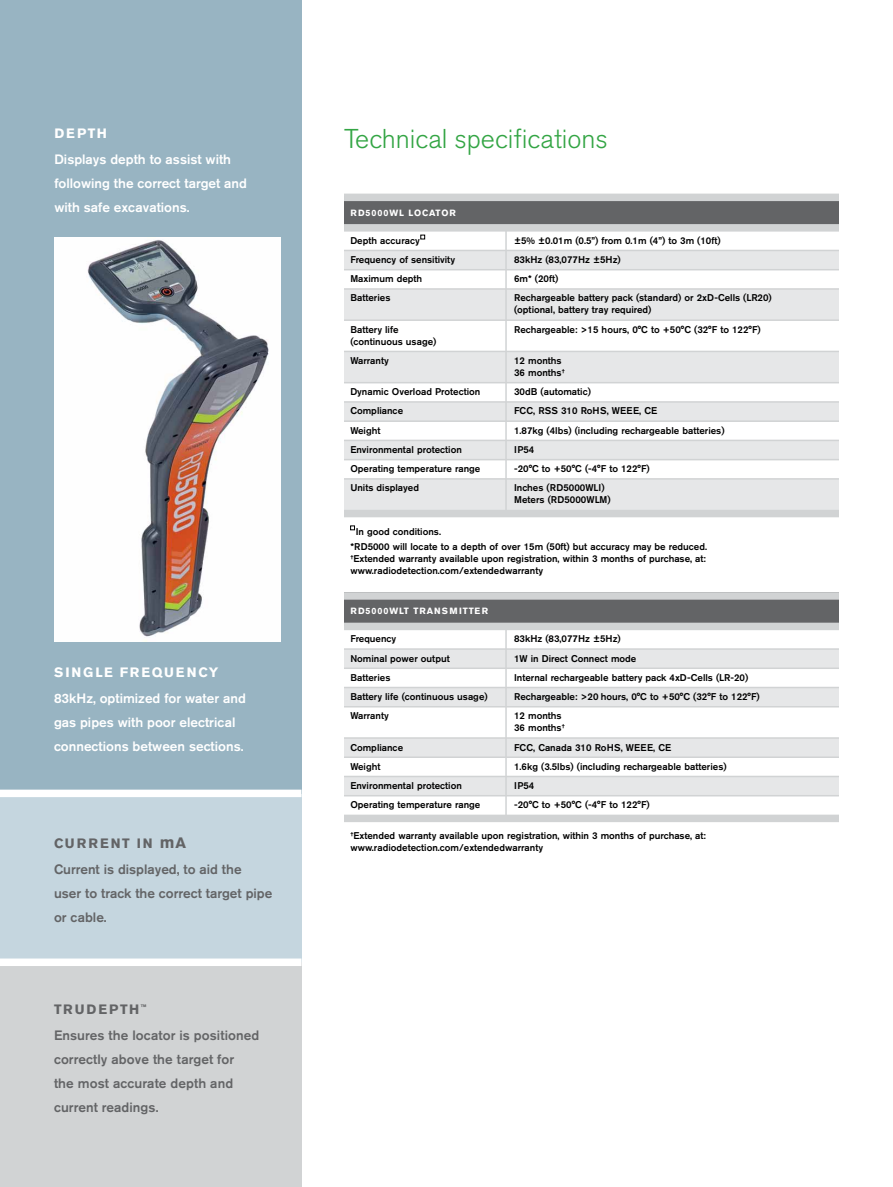
<style>
.page{position:relative;width:893px;height:1187px;background:#fff}
.page>*{position:absolute;margin:0;border:0;box-sizing:border-box;transform-origin:0 0}
.t1{font:300 27px "Akzidenz Grotesk BE";color:#33a544}
.t2{font:500 13.5px/24px "Akzidenz Grotesk BE";letter-spacing:.005em;color:#636466}
.t3{font:500 13.5px/24px "Akzidenz Grotesk BE";color:#fff}
.t4{font:700 13.5px "Akzidenz Grotesk BE";letter-spacing:.13em;color:#fff}
.t5{font:500 9.75px/12px "Akzidenz Grotesk BE";color:#000}
.t6{font:500 9.75px "Akzidenz Grotesk BE";letter-spacing:.02em;color:#000}
.t7{font:700 9px "Akzidenz Grotesk BE";letter-spacing:.1em;color:#fff}
.s1{font-weight:700}
.s2{font-weight:700;font-size:16.5px}
.s3{font-weight:700;font-size:15px}
</style>
<div class="page">
<div style="left:344px;top:250px;width:495px;height:20px;background:#e6e7e8"></div>
<div style="left:344px;top:289px;width:495px;height:31px;background:#e6e7e8"></div>
<div style="left:344px;top:402px;width:495px;height:19px;background:#e6e7e8"></div>
<div style="left:344px;top:479px;width:495px;height:33px;background:#e6e7e8"></div>
<div style="left:344px;top:649px;width:495px;height:19px;background:#e6e7e8"></div>
<div style="left:344px;top:687px;width:495px;height:20px;background:#e6e7e8"></div>
<div style="left:344px;top:737px;width:495px;height:20px;background:#e6e7e8"></div>
<div style="left:344px;top:776px;width:495px;height:19px;background:#e6e7e8"></div>
<div style="left:344px;top:441px;width:495px;height:18px;background:#e6e7e8"></div>
<div style="left:344px;top:351px;width:495px;height:32px;background:#e6e7e8"></div>
<div style="left:344px;top:197px;width:495px;height:33px;background:#636466"></div>
<div style="left:344px;top:592px;width:495px;height:33px;background:#636466"></div>
<div style="left:344px;top:193px;width:495px;height:8px;background:#d1d3d4"></div>
<div style="left:344px;top:224px;width:495px;height:7px;background:#d1d3d4"></div>
<hr style="left:344px;top:250px;width:495px;height:1px;background:#d1d3d4">
<hr style="left:344px;top:269px;width:495px;height:1px;background:#d1d3d4">
<hr style="left:344px;top:288px;width:495px;height:2px;background:#d1d3d4">
<hr style="left:344px;top:319px;width:495px;height:2px;background:#d1d3d4">
<hr style="left:344px;top:350px;width:495px;height:2px;background:#d1d3d4">
<hr style="left:344px;top:382px;width:495px;height:1px;background:#d1d3d4">
<hr style="left:344px;top:401px;width:495px;height:1px;background:#d1d3d4">
<hr style="left:344px;top:420px;width:495px;height:2px;background:#d1d3d4">
<hr style="left:344px;top:439px;width:495px;height:2px;background:#d1d3d4">
<hr style="left:344px;top:459px;width:495px;height:1px;background:#d1d3d4">
<hr style="left:344px;top:478px;width:495px;height:1px;background:#d1d3d4">
<div style="left:344px;top:510px;width:495px;height:7px;background:#d1d3d4"></div>
<div style="left:344px;top:592px;width:495px;height:7px;background:#d1d3d4"></div>
<div style="left:344px;top:622px;width:495px;height:8px;background:#d1d3d4"></div>
<hr style="left:344px;top:648px;width:495px;height:1px;background:#d1d3d4">
<hr style="left:344px;top:667px;width:495px;height:2px;background:#d1d3d4">
<hr style="left:344px;top:686px;width:495px;height:2px;background:#d1d3d4">
<hr style="left:344px;top:706px;width:495px;height:1px;background:#d1d3d4">
<hr style="left:344px;top:737px;width:495px;height:1px;background:#d1d3d4">
<hr style="left:344px;top:756px;width:495px;height:2px;background:#d1d3d4">
<hr style="left:344px;top:775px;width:495px;height:2px;background:#d1d3d4">
<hr style="left:344px;top:795px;width:495px;height:1px;background:#d1d3d4">
<div style="left:344px;top:814px;width:495px;height:8px;background:#d1d3d4"></div>
<svg style="left:421px;top:235px;width:4px;height:4px"></svg>
<svg style="left:350px;top:525px;width:5px;height:5px"></svg>
<hr style="left:505px;top:227px;width:2px;height:286px;background:#d1d3d4">
<hr style="left:505px;top:626px;width:2px;height:193px;background:#d1d3d4">
<div style="left:0;top:794px;width:301px;height:168px;background:#c5d6df"></div>
<div style="left:0;top:0;width:301px;height:793px;background:#98b4c2"></div>
<div style="left:0;top:962px;width:301px;height:224px;background:#d1d3d4"></div>
<div style="left:0;top:958px;width:301px;height:7px;background:#fff"></div>
<div style="left:0;top:789px;width:301px;height:8px;background:#fff"></div>
<img style="left:54px;top:237px;width:226px;height:404px">
<h2 class="t4" style="left:54px;top:125px;width:54px">D EPTH</h2>
<h2 class="t3" style="left:54px;top:147px;width:194px">Displays depth to assist with following the correct target and with safe excavations.</h2>
<h2 class="t4" style="left:54px;top:664px;width:166px">SING LE FREQUENCY</h2>
<h2 class="t3" style="left:54px;top:686px;width:193px">83kHz, optimized for water and gas pipes with poor electrical connections between sections.</h2>
<h2 class="t2" style="left:54px;top:829px;width:189px;line-height:26.1px"><span class="s1">CURRENT IN</span> <span class="s2">M</span><span class="s3">A<br></span>Current is displayed, to aid the</h2>
<h2 class="t2" style="left:54px;top:881px;width:220px">user to track the correct target pipe or cable.</h2>
<h2 class="t2" style="left:54px;top:996px;width:207px;line-height:26.1px"><span class="s1">TRUDEPTH</span><sup>™<br></sup>Ensures the locator is positioned</h2>
<h2 class="t2" style="left:54px;top:1047px;width:182px;text-align:justify">correctly above the target for the most accurate depth and current readings.</h2>
<h1 class="t1" style="left:344px;top:123px;width:265px">Technical specifications</h1>
<p class="t7" style="left:350px;top:207px;width:107px">RD5000WL LOCATOR</p>
<p class="t5" style="left:350px;top:234px;width:71px">Depth accuracy</p>
<p class="t5" style="left:514px;top:234px;width:208px">±5% ±0.01m (0.5”) from 0.1m (4”) to 3m (10ft)</p>
<p class="t5" style="left:350px;top:253px;width:106px">Frequency of sensitivity</p>
<p class="t5" style="left:514px;top:253px;width:108px">83kHz (83,077Hz ±5Hz)</p>
<p class="t5" style="left:350px;top:272px;width:73px">Maximum depth</p>
<p class="t5" style="left:514px;top:272px;width:46px">6m* (20ft)</p>
<p class="t5" style="left:350px;top:292px;width:42px">Batteries</p>
<p class="t5" style="left:514px;top:292px;width:259px">Rechargeable battery pack (standard) or 2xD-Cells (LR20) (optional, battery tray required)</p>
<p class="t5" style="left:350px;top:323px;width:50px">Battery life</p>
<p class="t5" style="left:514px;top:323px;width:248px">Rechargeable: &gt;15 hours, 0°C to +50°C (32°F to 122°F)</p>
<p class="t5" style="left:350px;top:331px;width:87px;line-height:19.2px">(continuous usage)<br>Warranty</p>
<p class="t5" style="left:514px;top:354px;width:52px">12 months<br>36 months<sup>†</sup></p>
<p class="t5" style="left:350px;top:385px;width:131px">Dynamic Overload Protection</p>
<p class="t5" style="left:514px;top:385px;width:78px">30dB (automatic)</p>
<p class="t5" style="left:350px;top:405px;width:54px">Compliance</p>
<p class="t6" style="left:514px;top:405px;width:145px">FCC, RSS 310 RoHS, WEEE, CE</p>
<p class="t5" style="left:350px;top:424px;width:32px">Weight</p>
<p class="t5" style="left:514px;top:424px;width:212px">1.87kg (4lbs) (including rechargeable batteries)</p>
<p class="t5" style="left:350px;top:443px;width:113px">Environmental protection</p>
<p class="t5" style="left:514px;top:443px;width:22px">IP54</p>
<p class="t5" style="left:350px;top:462px;width:132px">Operating temperature range</p>
<p class="t5" style="left:514px;top:462px;width:137px">-20°C to +50°C (-4°F to 122°F)</p>
<p class="t5" style="left:350px;top:482px;width:70px">Units displayed</p>
<p class="t5" style="left:514px;top:482px;width:98px">Inches (RD5000WLI)<br>Meters (RD5000WLM)</p>
<p class="t5" style="left:350px;top:523px;width:358px;line-height:15px;text-indent:5px">In good conditions.<br>*RD5000 will locate to a depth of over 15m (50ft) but accuracy may be reduced.</p>
<p class="t5" style="left:350px;top:552px;width:357px"><sup>†</sup>Extended warranty available upon registration, within 3 months of purchase, at: www.radiodetection.com/extendedwarranty</p>
<p class="t7" style="left:350px;top:605px;width:139px">RD5000WLT TRANSM ITTER</p>
<p class="t5" style="left:350px;top:632px;width:47px">Frequency</p>
<p class="t5" style="left:514px;top:632px;width:108px">83kHz (83,077Hz ±5Hz)</p>
<p class="t5" style="left:350px;top:652px;width:101px">Nominal power output</p>
<p class="t5" style="left:514px;top:652px;width:124px">1W in Direct Connect mode</p>
<p class="t5" style="left:350px;top:671px;width:42px">Batteries</p>
<p class="t5" style="left:514px;top:671px;width:236px">Internal rechargeable battery pack 4xD-Cells (LR-20)</p>
<p class="t5" style="left:350px;top:690px;width:139px">Battery life (continuous usage)</p>
<p class="t5" style="left:514px;top:690px;width:247px">Rechargeable: &gt;20 hours, 0°C to +50°C (32°F to 122°F)</p>
<p class="t5" style="left:350px;top:709px;width:40px">Warranty</p>
<p class="t5" style="left:514px;top:709px;width:52px">12 months<br>36 months<sup>†</sup></p>
<p class="t5" style="left:350px;top:740px;width:54px">Compliance</p>
<p class="t5" style="left:514px;top:740px;width:159px">FCC, Canada 310 RoHS, WEEE, CE</p>
<p class="t5" style="left:350px;top:760px;width:32px">Weight</p>
<p class="t5" style="left:514px;top:760px;width:214px">1.6kg (3.5lbs) (including rechargeable batteries)</p>
<p class="t5" style="left:350px;top:779px;width:113px">Environmental protection</p>
<p class="t5" style="left:514px;top:779px;width:22px">IP54</p>
<p class="t5" style="left:350px;top:798px;width:132px">Operating temperature range</p>
<p class="t5" style="left:514px;top:798px;width:137px">-20°C to +50°C (-4°F to 122°F)</p>
<p class="t5" style="left:350px;top:829px;width:357px"><sup>†</sup>Extended warranty available upon registration, within 3 months of purchase, at: www.radiodetection.com/extendedwarranty</p>
</div>
